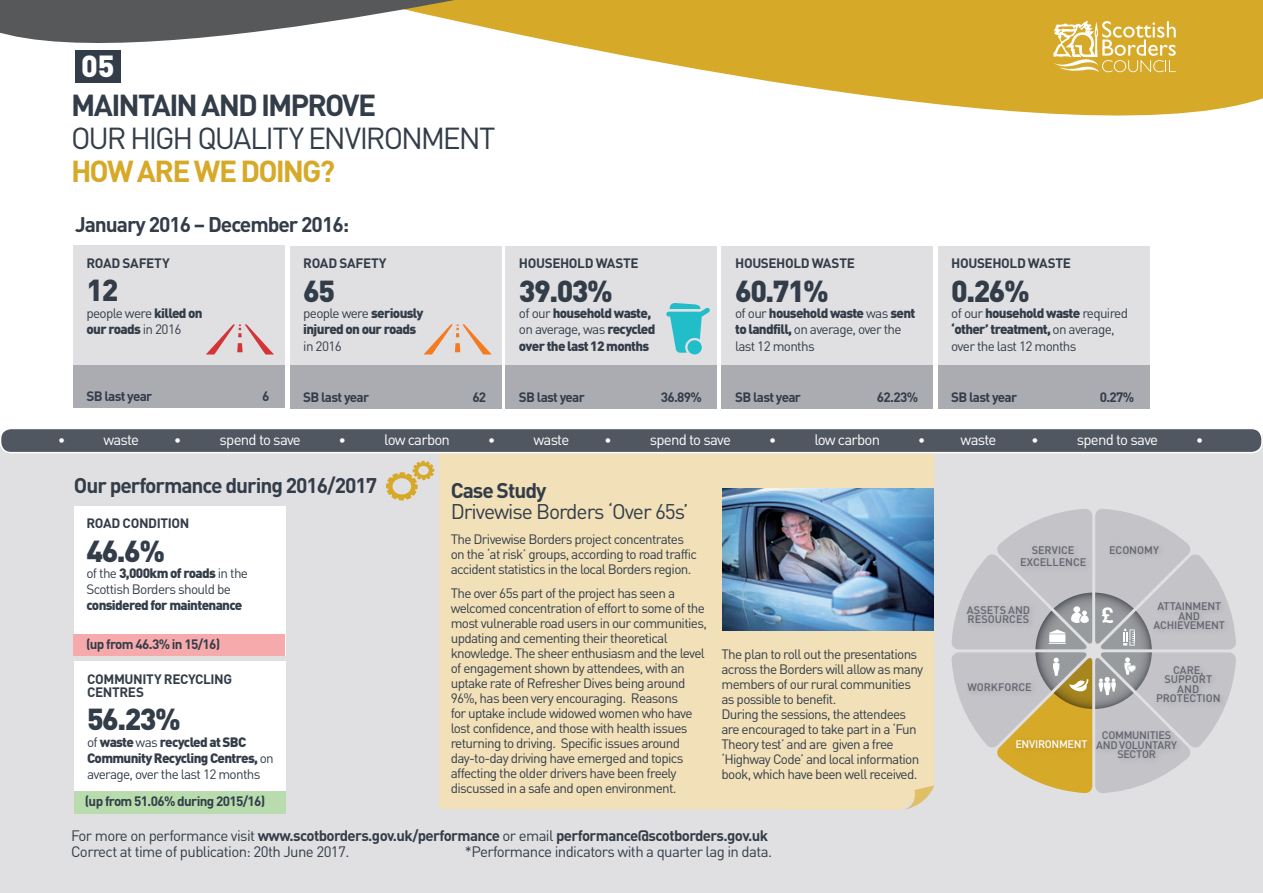
<style>
.page{position:relative;width:1263px;height:893px;background:#fff}
.page>*{position:absolute;margin:0;border:0;box-sizing:border-box;transform-origin:0 0}
.t1{font:900 30.15px "DIN";color:#fff}
.t2{font:900 30px "DIN";letter-spacing:-.05em;color:#333d49}
.t3{font:30px "DIN";letter-spacing:-.07em;color:#333d49}
.t4{font:700 30px "DIN";letter-spacing:-.065em;color:#333d49}
.t5{font:700 30px "DIN";letter-spacing:-.065em;color:#d7a928}
.t6{font:700 21px "DIN";letter-spacing:-.05em;color:#333d49}
.t7{font:21px "DIN";letter-spacing:-.05em;color:#333d49}
.t8{font:15px/16.5px "DIN";letter-spacing:-.04em;color:#333d49}
.t9{font:15px "DIN";letter-spacing:-.05em;color:#fff}
.t10{font:13.5px/15px "DIN";letter-spacing:-.05em;color:#333d49}
.t11{font:700 13.5px/13.5px "DIN";letter-spacing:-.035em;color:#333d49}
.t12{font:900 13.5px/16.2px "DIN";letter-spacing:-.05em;color:#333d49}
.t13{font:12px "Futura";color:#fff}
.t14{font:500 10.8px/9.4px "DIN";letter-spacing:-.005em;color:#61656f;text-align:center}
.t15{font:500 10.8px/9.4px "DIN";letter-spacing:-.03em;color:#61656f;text-align:center}
.t16{font:500 10.8px "DIN";letter-spacing:-.03em;color:#fff}
.s1{font-weight:900}
.s2{font-weight:400}
.s3{font-family:"Futura";font-size:12px}
.s4{font-weight:700}
</style>
<div class="page">
<div style="left:0;top:435px;width:1263px;height:458px;background:#e0e0e2"></div>
<div style="left:721px;top:246px;width:212px;height:135px;background:#e0e0e2"></div>
<div style="left:721px;top:366px;width:212px;height:21px;background:#abacb2"></div>
<div style="left:721px;top:387px;width:212px;height:21px;background:#abacb2"></div>
<div style="left:505px;top:246px;width:212px;height:135px;background:#e0e0e2"></div>
<div style="left:505px;top:366px;width:212px;height:21px;background:#abacb2"></div>
<div style="left:505px;top:387px;width:212px;height:21px;background:#abacb2"></div>
<div style="left:73px;top:245px;width:212px;height:136px;background:#e0e0e2"></div>
<div style="left:73px;top:365px;width:212px;height:22px;background:#abacb2"></div>
<div style="left:73px;top:387px;width:212px;height:21px;background:#abacb2"></div>
<div style="left:290px;top:246px;width:211px;height:135px;background:#e0e0e2"></div>
<div style="left:290px;top:366px;width:211px;height:21px;background:#abacb2"></div>
<div style="left:290px;top:387px;width:211px;height:21px;background:#abacb2"></div>
<div style="left:938px;top:246px;width:211px;height:135px;background:#e0e0e2"></div>
<div style="left:938px;top:366px;width:211px;height:21px;background:#abacb2"></div>
<div style="left:938px;top:387px;width:211px;height:21px;background:#abacb2"></div>
<div style="left:439px;top:453px;width:495px;height:357px;background:#f1e0b8"></div>
<div style="left:74px;top:506px;width:212px;height:150px;background:#fff"></div>
<div style="left:74px;top:662px;width:212px;height:151px;background:#fff"></div>
<div style="left:1px;top:428px;width:1261px;height:25px;background:#515761;border-radius:11px"></div>
<div style="left:0;top:428px;width:1263px;height:25px;border:2px solid #fff;border-radius:11px"></div>
<svg style="left:903px;top:785px;width:31px;height:25px"></svg>
<svg style="left:386px;top:460px;width:49px;height:41px"></svg>
<div style="left:73px;top:634px;width:212px;height:22px;background:#f7aaac"></div>
<div style="left:74px;top:791px;width:212px;height:22px;background:#b8dcae"></div>
<svg style="left:206px;top:324px;width:68px;height:30px"></svg>
<svg style="left:424px;top:324px;width:67px;height:30px"></svg>
<svg style="left:666px;top:303px;width:44px;height:51px"></svg>
<div style="left:677px;top:316px;width:20px;height:20px;background:#21bdc9"></div>
<div style="left:75px;top:50px;width:46px;height:33px;background:#333d49"></div>
<svg style="left:650px;top:0;width:613px;height:116px;fill:#d7a928"></svg>
<svg style="left:0;top:0;width:650px;height:61px"></svg>
<svg style="left:1053px;top:21px;width:123px;height:51px"></svg>
<svg style="left:951px;top:509px;width:285px;height:284px"></svg>
<img style="left:723px;top:489px;width:210px;height:141px">
<h1 class="t1" style="left:81px;top:46px;width:35px">05</h1>
<h2 class="t4" style="left:71px;top:85px;width:307px">MAINTAIN AND IMPROVE</h2>
<h2 class="t3" style="left:71px;top:119px;width:426px">OUR HIGH QUALITY ENVIRONMENT</h2>
<h2 class="t5" style="left:71px;top:151px;width:266px">HOW ARE WE DOING?</h2>
<h3 class="t6" style="left:75px;top:211px;width:276px">January 2016 – December 2016:</h3>
<p class="t11" style="left:87px;top:256px;width:85px">ROAD SAFETY</p>
<h2 class="t2" style="left:86px;top:270px;width:33px">12</h2>
<p class="t10" style="left:86px;top:304px;width:118px;line-height:16.2px">people were <span class="s1">killed on our roads</span> in 2016</p>
<p class="t11" style="left:303px;top:256px;width:85px">ROAD SAFETY</p>
<h2 class="t2" style="left:303px;top:271px;width:33px">65</h2>
<p class="t12" style="left:303px;top:304px;width:122px"><span class="s2">people were</span> seriously injured on our roads</p>
<p class="t10" style="left:303px;top:338px;width:40px">in 2016</p>
<p class="t11" style="left:519px;top:256px;width:121px">HOUSEHOLD WASTE</p>
<h2 class="t2" style="left:519px;top:271px;width:95px">39.03%</h2>
<p class="t12" style="left:519px;top:304px;width:138px"><span class="s2">of our</span> household waste, <span class="s2">on average, was</span> recycled over the last 12 months</p>
<p class="t11" style="left:735px;top:256px;width:121px">HOUSEHOLD WASTE</p>
<h2 class="t2" style="left:735px;top:271px;width:95px">60.71%</h2>
<p class="t10" style="left:735px;top:305px;width:182px;line-height:16.2px">of our <span class="s1">household waste</span> was <span class="s1">sent to landfill,</span> on average, over the last 12 months</p>
<p class="t11" style="left:86px;top:389px;width:67px">SB last year</p>
<p class="t11" style="left:262px;top:389px;width:9px">6</p>
<p class="t11" style="left:519px;top:390px;width:67px">SB last year</p>
<p class="t11" style="left:661px;top:390px;width:43px">36.89%</p>
<p class="t11" style="left:735px;top:390px;width:67px">SB last year</p>
<p class="t11" style="left:877px;top:390px;width:43px">62.23%</p>
<p class="t11" style="left:303px;top:390px;width:67px">SB last year</p>
<p class="t11" style="left:472px;top:390px;width:15px">62</p>
<p class="t11" style="left:951px;top:256px;width:121px">HOUSEHOLD WASTE</p>
<h2 class="t2" style="left:951px;top:271px;width:80px">0.26%</h2>
<p class="t10" style="left:951px;top:305px;width:178px;line-height:16.2px">of our <span class="s1">household waste</span> required <span class="s1">‘other’ treatment,</span> on average, over the last 12 months</p>
<p class="t11" style="left:951px;top:390px;width:67px">SB last year</p>
<p class="t11" style="left:1100px;top:390px;width:36px">0.27%</p>
<p class="t13" style="left:58px;top:433px;width:9px">•</p>
<p class="t9" style="left:103px;top:430px;width:37px">waste</p>
<p class="t13" style="left:174px;top:433px;width:9px">•</p>
<p class="t9" style="left:220px;top:430px;width:83px">spend to save</p>
<p class="t13" style="left:339px;top:433px;width:9px">•</p>
<p class="t9" style="left:384px;top:430px;width:67px">low carbon</p>
<p class="t13" style="left:488px;top:433px;width:9px">•</p>
<p class="t9" style="left:533px;top:430px;width:37px">waste</p>
<p class="t13" style="left:604px;top:433px;width:9px">•</p>
<p class="t9" style="left:650px;top:430px;width:83px">spend to save</p>
<p class="t13" style="left:769px;top:433px;width:9px">•</p>
<p class="t9" style="left:814px;top:430px;width:67px">low carbon</p>
<p class="t9" style="left:918px;top:430px;width:80px"><span class="s3">•</span> waste</p>
<p class="t13" style="left:1031px;top:433px;width:9px">•</p>
<p class="t9" style="left:1077px;top:430px;width:83px">spend to save</p>
<p class="t13" style="left:1196px;top:433px;width:9px">•</p>
<h3 class="t6" style="left:74px;top:472px;width:305px">Our performance during 2016/2017</h3>
<p class="t11" style="left:86px;top:516px;width:104px">ROAD CONDITION</p>
<h2 class="t2" style="left:86px;top:531px;width:80px">46.6%</h2>
<p class="t10" style="left:86px;top:565px;width:163px;line-height:16.2px">of the <span class="s1">3,000km of roads</span> in the<br>Scottish Borders should be</p>
<p class="t12" style="left:86px;top:597px;width:157px">considered for maintenance</p>
<p class="t11" style="left:86px;top:637px;width:136px">(up from 46.3% in 15/16)</p>
<p class="t11" style="left:87px;top:672px;width:147px">COMMUNITY RECYCLING<br>CENTRES</p>
<h2 class="t2" style="left:87px;top:699px;width:95px">56.23%</h2>
<p class="t12" style="left:87px;top:733px;width:188px"><span class="s2">of</span> waste <span class="s2">was</span> recycled at SBC<br>Community Recycling Centres, <span class="s2">on average, over the last 12 months</span></p>
<p class="t11" style="left:85px;top:794px;width:182px">(up from 51.06% during 2015/16)</p>
<h3 class="t6" style="left:451px;top:477px;width:97px">Case Study</h3>
<h3 class="t7" style="left:451px;top:498px;width:239px">Drivewise Borders ‘Over 65s’</h3>
<p class="t10" style="left:451px;top:532px;width:248px">The Drivewise Borders project concentrates on the ‘at risk’ groups, according to road traffic accident statistics in the local Borders region.</p>
<p class="t10" style="left:451px;top:586px;width:258px">The over 65s part of the project has seen a welcomed concentration of effort to some of the most vulnerable road users in our communities, updating and cementing their theoretical knowledge. The sheer enthusiasm and the level of engagement shown by attendees, with an uptake rate of Refresher Dives being around 96%, has been very encouraging. Reasons<br>for uptake include widowed women who have lost confidence, and those with health issues returning to driving. Specific issues around day-to-day driving have emerged and topics affecting the older drivers have been freely discussed in a safe and open environment.</p>
<p class="t10" style="left:721px;top:647px;width:203px">The plan to roll out the presentations across the Borders will allow as many members of our rural communities as possible to benefit.<br>During the sessions, the attendees are encouraged to take part in a ‘Fun Theory test’ and are given a free ‘Highway Code’ and local information book, which have been well received.</p>
<p class="t8" style="left:71px;top:827px;width:699px">For more on performance visit <span class="s4">www.scotborders.gov.uk/performance</span> or email <span class="s4">performance@scotborders.gov.uk<br></span>Correct at time of publication: 20th June 2017.</p>
<p class="t8" style="left:465px;top:843px;width:309px">*Performance indicators with a quarter lag in data.</p>
<p class="t14" style="left:1020px;top:544px;width:68px;line-height:11.6px">SERVICE<br>EXCELLENCE</p>
<p class="t14" style="left:967px;top:605px;width:65px;text-align:left">ASSETS AND<br>RESOURCES</p>
<p class="t14" style="left:1109px;top:545px;width:51px">ECONOMY</p>
<p class="t14" style="left:1154px;top:601px;width:73px">ATTAINMENT<br>AND<br>ACHIEVEMENT</p>
<p class="t14" style="left:967px;top:682px;width:66px">WORKFORCE</p>
<p class="t14" style="left:1156px;top:665px;width:66px">CARE,<br>SUPPORT<br>AND<br>PROTECTION</p>
<p class="t16" style="left:1015px;top:737px;width:74px">ENVIRONMENT</p>
<p class="t15" style="left:1096px;top:730px;width:82px">COMMUNITIES<br>AND VOLUNTARY<br>SECTOR</p>
</div>
